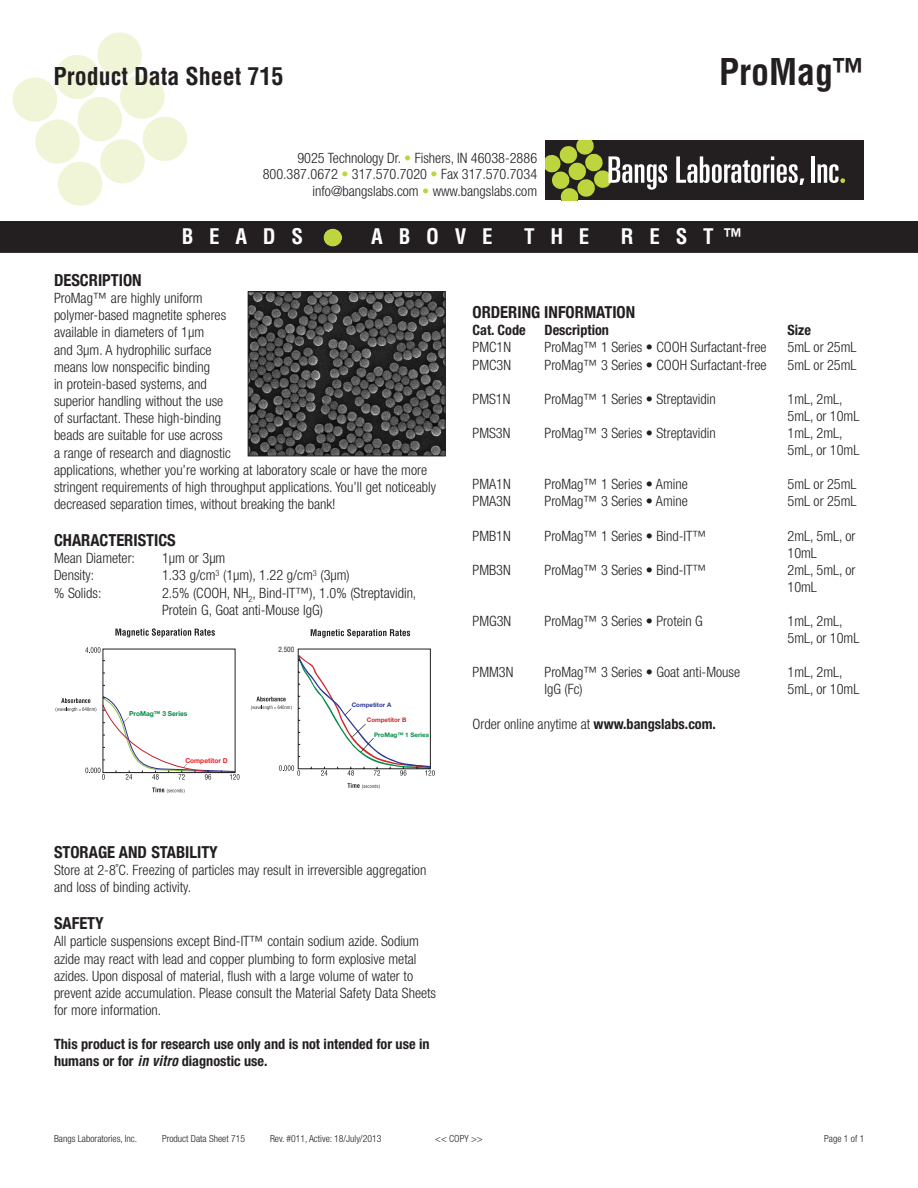
<style>
.page{position:relative;width:918px;height:1188px;background:#fff}
.page>*{position:absolute;margin:0;border:0;box-sizing:border-box;transform-origin:0 0}
.t1{font:700 condensed 36px "Helvetica";color:#231f20}
.t2{font:700 condensed 24px "Helvetica";color:#231f20}
.t3{font:700 condensed 21px "Helvetica";color:#fff}
.t4{font:700 condensed 16.5px "Helvetica Neue";color:#231f20}
.t5{font:300 condensed 14.25px/17.1px "Helvetica Neue";color:#231f20}
.t6{font:700 condensed 14.25px/17.1px "Helvetica Neue";color:#231f20}
.t7{font:300 condensed 9.75px "Helvetica Neue";color:#231f20}
.t8{font:condensed 7.05px "Helvetica";color:#231f20}
.t9{font:700 6.75px "Helvetica Neue";color:#008c46}
.t10{font:700 6.75px "Helvetica Neue";color:#ee1d23}
.t11{font:700 6.15px "Helvetica Neue";color:#008c46}
.t12{font:700 6.15px "Helvetica Neue";color:#2d3996}
.t13{font:700 6.15px "Helvetica Neue";color:#cf272a}
.s1{color:#bed63e}
.s2{font-family:"Helvetica";font-style:italic}
.s3{font-weight:700}
</style>
<div class="page">
<div style="left:1px;top:222px;width:916px;height:30px;background:#231f20"></div>
<div style="left:0;top:221px;width:918px;height:32px;border:2px solid #231f20"></div>
<svg style="left:13px;top:32px;width:174px;height:174px"></svg>
<div style="left:324px;top:229px;width:18px;height:18px;background:#bed63e;border-radius:50%"></div>
<div style="left:546px;top:141px;width:318px;height:59px;background:#231f20"></div>
<svg style="left:546px;top:141px;width:121px;height:59px"></svg>
<svg style="left:676px;top:156px;width:128px;height:29px"></svg>
<hr style="left:811px;top:156px;width:4px;height:27px;background:#fff">
<svg style="left:818px;top:164px;width:27px;height:19px"></svg>
<img style="left:250px;top:293px;width:194px;height:161px">
<div style="left:248px;top:291px;width:198px;height:165px;border:1px solid #231f20"></div>
<svg style="left:347px;top:783px;width:33px;height:6px"></svg>
<svg style="left:311px;top:629px;width:99px;height:9px"></svg>
<svg style="left:251px;top:648px;width:184px;height:128px"></svg>
<svg style="left:352px;top:724px;width:14px;height:13px"></svg>
<svg style="left:361px;top:738px;width:13px;height:14px"></svg>
<svg style="left:152px;top:788px;width:32px;height:5px"></svg>
<svg style="left:115px;top:628px;width:100px;height:9px"></svg>
<svg style="left:85px;top:647px;width:16px;height:6px"></svg>
<svg style="left:56px;top:696px;width:184px;height:84px"></svg>
<p class="t2" style="left:54px;top:62px;width:232px">Product Data Sheet 715</p>
<p class="t1" style="left:719px;top:50px;width:146px">ProMag™</p>
<p class="t5" style="left:297px;top:149px;width:241px">9025 Technology Dr. <span class="s1">•</span> Fishers, IN 46038-2886</p>
<p class="t5" style="left:263px;top:165px;width:276px">800.387.0672 <span class="s1">•</span> 317.570.7020 <span class="s1">•</span> Fax 317.570.7034</p>
<p class="t5" style="left:313px;top:182px;width:226px">info@bangslabs.com <span class="s1">•</span> www.bangslabs.com</p>
<p class="t3" style="left:182px;top:224px;width:123px">B E A D S</p>
<p class="t3" style="left:371px;top:224px;width:123px">A B O V E</p>
<p class="t3" style="left:524px;top:224px;width:67px">T H E</p>
<p class="t3" style="left:621px;top:224px;width:123px">R E S T ™</p>
<p class="t4" style="left:54px;top:270px;width:89px">DESCRIPTION</p>
<p class="t5" style="left:54px;top:289px;width:384px">ProMag™ are highly uniform<br>polymer-based magnetite spheres<br>available in diameters of 1µm<br>and 3µm. A hydrophilic surface<br>means low nonspecific binding<br>in protein-based systems, and<br>superior handling without the use<br>of surfactant. These high-binding<br>beads are suitable for use across<br>a range of research and diagnostic<br>applications, whether you’re working at laboratory scale or have the more stringent requirements of high throughput applications. You’ll get noticeably decreased separation times, without breaking the bank!</p>
<p class="t4" style="left:54px;top:530px;width:123px">CHARACTERISTICS</p>
<p class="t5" style="left:54px;top:550px;width:83px">Mean Diameter:</p>
<p class="t5" style="left:162px;top:550px;width:65px">1µm or 3µm</p>
<p class="t5" style="left:54px;top:567px;width:42px">Density:</p>
<p class="t5" style="left:162px;top:567px;width:189px">1.33 g/cm<sup>3</sup> (1µm), 1.22 g/cm<sup>3</sup> (3µm)</p>
<p class="t5" style="left:54px;top:584px;width:49px">% Solids:</p>
<p class="t5" style="left:162px;top:584px;width:256px">2.5% (COOH, NH<sub>2</sub>, Bind-IT™), 1.0% (Streptavidin,<br>Protein G, Goat anti-Mouse IgG)</p>
<p class="t9" style="left:129px;top:709px;width:60px">ProMag™ 3 Series</p>
<p class="t10" style="left:185px;top:756px;width:44px">Competitor D</p>
<p class="t8" style="left:278px;top:645px;width:17px">2.500</p>
<p class="t12" style="left:352px;top:701px;width:41px">Competitor A</p>
<p class="t13" style="left:367px;top:716px;width:41px">Competitor B</p>
<p class="t11" style="left:374px;top:731px;width:56px">ProMag™ 1 Series</p>
<p class="t4" style="left:54px;top:842px;width:165px">STORAGE AND STABILITY</p>
<p class="t5" style="left:54px;top:861px;width:374px">Store at 2-8˚C. Freezing of particles may result in irreversible aggregation and loss of binding activity.</p>
<p class="t4" style="left:54px;top:913px;width:51px">SAFETY</p>
<p class="t5" style="left:54px;top:933px;width:384px">All particle suspensions except Bind-IT™ contain sodium azide. Sodium azide may react with lead and copper plumbing to form explosive metal azides. Upon disposal of material, flush with a large volume of water to prevent azide accumulation. Please consult the Material Safety Data Sheets for more information.</p>
<p class="t6" style="left:54px;top:1036px;width:377px">This product is for research use only and is not intended for use in humans or for <span class="s2">in vitro</span> diagnostic use.</p>
<p class="t4" style="left:472px;top:302px;width:164px">ORDERING INFORMATION</p>
<p class="t6" style="left:472px;top:322px;width:55px">Cat. Code</p>
<p class="t6" style="left:545px;top:322px;width:66px">Description</p>
<p class="t6" style="left:788px;top:322px;width:25px">Size</p>
<p class="t5" style="left:472px;top:339px;width:40px">PMC1N</p>
<p class="t5" style="left:545px;top:339px;width:224px">ProMag™ 1 Series • COOH Surfactant-free</p>
<p class="t5" style="left:788px;top:339px;width:71px">5mL or 25mL</p>
<p class="t5" style="left:472px;top:356px;width:40px">PMC3N</p>
<p class="t5" style="left:545px;top:356px;width:224px">ProMag™ 3 Series • COOH Surfactant-free</p>
<p class="t5" style="left:788px;top:356px;width:71px">5mL or 25mL</p>
<p class="t5" style="left:472px;top:390px;width:39px">PMS1N</p>
<p class="t5" style="left:545px;top:390px;width:173px">ProMag™ 1 Series • Streptavidin</p>
<p class="t5" style="left:787px;top:390px;width:73px">1mL, 2mL,<br>5mL, or 10mL</p>
<p class="t5" style="left:472px;top:424px;width:39px">PMS3N</p>
<p class="t5" style="left:545px;top:424px;width:173px">ProMag™ 3 Series • Streptavidin</p>
<p class="t5" style="left:787px;top:424px;width:73px">1mL, 2mL,<br>5mL, or 10mL</p>
<p class="t5" style="left:472px;top:476px;width:40px">PMA1N</p>
<p class="t5" style="left:545px;top:476px;width:145px">ProMag™ 1 Series • Amine</p>
<p class="t5" style="left:788px;top:476px;width:71px">5mL or 25mL</p>
<p class="t5" style="left:472px;top:493px;width:40px">PMA3N</p>
<p class="t5" style="left:545px;top:493px;width:145px">ProMag™ 3 Series • Amine</p>
<p class="t5" style="left:788px;top:493px;width:71px">5mL or 25mL</p>
<p class="t5" style="left:472px;top:527px;width:40px">PMB1N</p>
<p class="t5" style="left:545px;top:527px;width:164px">ProMag™ 1 Series • Bind-IT™</p>
<p class="t5" style="left:787px;top:527px;width:70px">2mL, 5mL, or<br>10mL</p>
<p class="t5" style="left:472px;top:561px;width:40px">PMB3N</p>
<p class="t5" style="left:545px;top:561px;width:164px">ProMag™ 3 Series • Bind-IT™</p>
<p class="t5" style="left:787px;top:561px;width:70px">2mL, 5mL, or<br>10mL</p>
<p class="t5" style="left:472px;top:612px;width:40px">PMG3N</p>
<p class="t5" style="left:545px;top:612px;width:160px">ProMag™ 3 Series • Protein G</p>
<p class="t5" style="left:787px;top:612px;width:73px">1mL, 2mL,<br>5mL, or 10mL</p>
<p class="t5" style="left:472px;top:664px;width:42px">PMM3N</p>
<p class="t5" style="left:545px;top:664px;width:197px">ProMag™ 3 Series • Goat anti-Mouse</p>
<p class="t5" style="left:788px;top:664px;width:57px">1mL, 2mL,</p>
<p class="t5" style="left:545px;top:681px;width:40px">IgG (Fc)</p>
<p class="t5" style="left:787px;top:681px;width:73px">5mL, or 10mL</p>
<p class="t5" style="left:472px;top:715px;width:245px">Order online anytime at <span class="s3">www.bangslabs.com.</span></p>
<p class="t7" style="left:435px;top:1133px;width:49px">&lt;&lt; COPY &gt;&gt;</p>
<p class="t7" style="left:54px;top:1133px;width:85px">Bangs Laboratories, Inc.</p>
<p class="t7" style="left:162px;top:1133px;width:85px">Product Data Sheet 715</p>
<p class="t7" style="left:270px;top:1133px;width:113px">Rev. #011, Active: 18/July/2013</p>
<p class="t7" style="left:824px;top:1133px;width:42px">Page 1 of 1</p>
</div>
